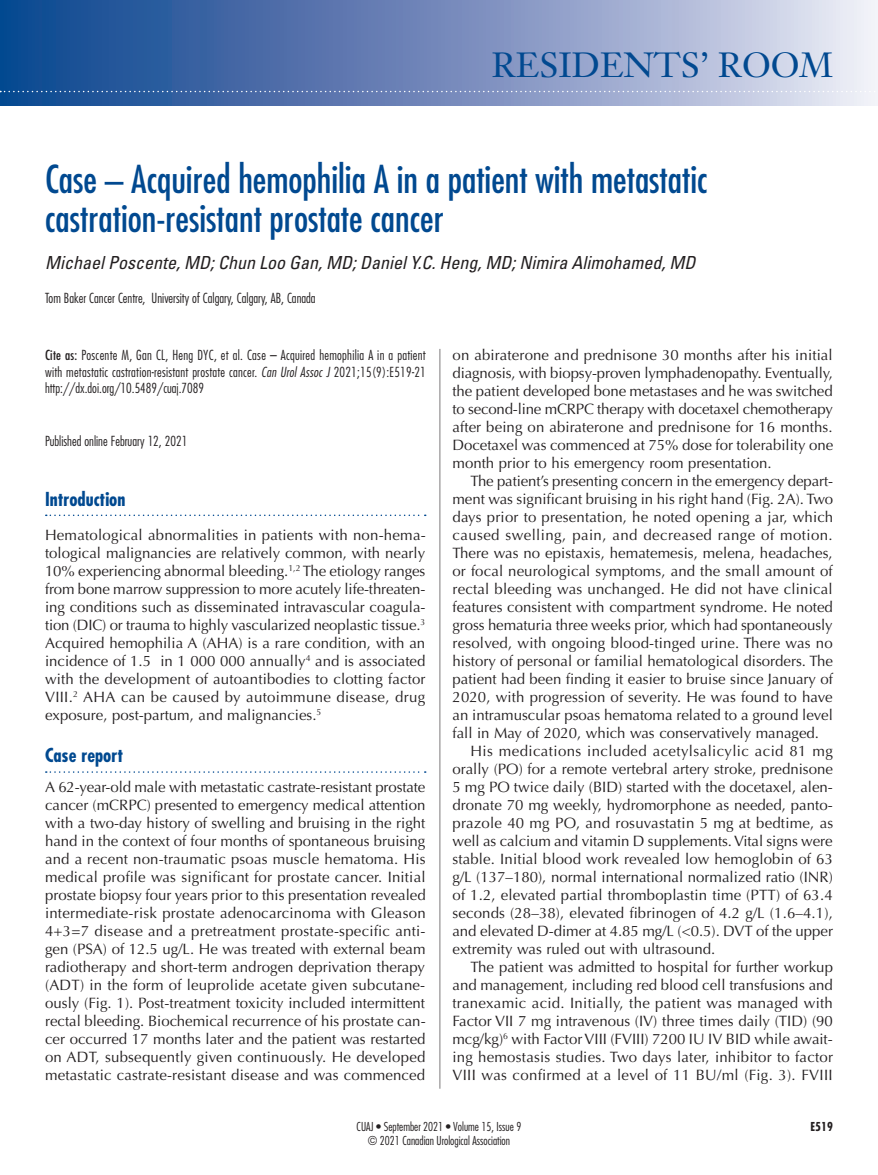
<style>
.page{position:relative;width:878px;height:1175px;background:#fff}
.page>*{position:absolute;margin:0;border:0;box-sizing:border-box;transform-origin:0 0}
.t1{font:condensed 37.5px/39px "Futura";color:#014990}
.t2{font:34.5px "Janson Text";color:#014990}
.t3{font:700 condensed 18.75px "Futura";color:#014990}
.t4{font:italic condensed 18px "Univers";color:#231f20}
.t5{font:15px/18px "Optima";color:#231f20;text-align:justify}
.t6{font:15px "Optima";letter-spacing:.02em;color:#231f20}
.t7{font:15px "Optima";color:#1e1f22}
.t8{font:15px "Optima";letter-spacing:.03em;color:#231f20}
.t9{font:15px "Optima";letter-spacing:.025em;color:#231f20}
.t10{font:300 condensed 13.5px/16.5px "Futura";color:#231f20;text-align:justify}
.t11{font:300 condensed 12px/14.4px "Futura";color:#231f20;text-align:center}
.t12{font:700 condensed 12px "Futura";color:#231f20}
.s1{font-weight:400}
.s2{font-style:italic}
.s3{color:#231f20}
.s4{color:#1e1f22}
</style>
<div class="page">
<svg style="left:0;top:0;width:878px;height:105px;background:#768fbd"></svg>
<hr style="left:439px;top:349px;width:1px;height:739px;background:#231f20">
<svg style="left:46px;top:514px;width:379px;height:2px"></svg>
<svg style="left:46px;top:771px;width:379px;height:1px"></svg>
<svg style="left:0;top:91px;width:878px;height:1px"></svg>
<h2 class="t2" style="left:491px;top:43px;width:343px">RESIDENTS’ ROOM</h2>
<h1 class="t1" style="left:45px;top:159px;width:664px">Case – Acquired hemophilia A in a patient with metastatic castration-resistant prostate cancer</h1>
<p class="t4" style="left:45px;top:251px;width:652px">Michael Poscente, MD; Chun Loo Gan, MD; Daniel Y.C. Heng, MD; Nimira Alimohamed, MD</p>
<p class="t10" style="left:45px;top:290px;width:272px">Tom Baker Cancer Centre, University of Calgary, Calgary, AB, Canada</p>
<p class="t10" style="left:45px;top:346px;width:382px"><span class="s1">Cite as:</span> Poscente M, Gan CL, Heng DYC, et al. Case – Acquired hemophilia A in a patient with metastatic castration-resistant prostate cancer. <span class="s2">Can Urol Assoc J</span> 2021;15(9):E519-21 http://dx.doi.org/10.5489/cuaj.7089</p>
<p class="t10" style="left:45px;top:432px;width:144px">Published online February 12, 2021</p>
<p class="t3" style="left:45px;top:486px;width:82px">Introduction</p>
<p class="t5" style="left:45px;top:526px;width:382px">Hematological abnormalities in patients with non-hema&shy;tological malignancies are relatively common, with nearly 10% experiencing abnormal bleeding.<sup>1,2</sup> The etiology ranges from bone marrow suppression to more acutely life-threaten&shy;ing conditions such as disseminated intravascular coagula&shy;tion (DIC) or trauma to highly vascularized neoplastic tissue.<sup>3<br></sup>Acquired hemophilia A (AHA) is a rare condition, with an incidence of 1.5 in 1 000 000 annually<sup>4</sup> and is associated with the development of autoantibodies to clotting factor VIII.<sup>2</sup> AHA can be caused by autoimmune disease, drug exposure, post-partum, and malignancies.<sup>5</sup></p>
<p class="t3" style="left:45px;top:743px;width:80px">Case report</p>
<p class="t5" style="left:45px;top:778px;width:382px">A 62-year-old male with metastatic castrate-resistant prostate cancer (mCRPC) presented to emergency medical attention with a two-day history of swelling and bruising in the right hand in the context of four months of spontaneous bruising and a recent non-traumatic psoas muscle hematoma. His medical profile was significant for prostate cancer. Initial prostate biopsy four years prior to this presentation revealed intermediate-risk prostate adenocarcinoma with Gleason 4+3=7 disease and a pretreatment prostate-specific anti&shy;gen (PSA) of 12.5 ug/L. He was treated with external beam radiotherapy and short-term androgen deprivation therapy (ADT) in the form of leuprolide acetate given subcutane&shy;ously (Fig. 1). Post-treatment toxicity included intermittent rectal bleeding. Biochemical recurrence of his prostate can&shy;cer occurred 17 months later and the patient was restarted on ADT, subsequently given continuously. He developed metastatic castrate-resistant disease and was commenced</p>
<p class="t5" style="left:452px;top:346px;width:382px">on abiraterone and prednisone 30 months after his initial diagnosis, with biopsy-proven lymphadenopathy. Eventually, the patient developed bone metastases and he was switched to second-line mCRPC therapy with docetaxel chemotherapy after being on abiraterone and prednisone for 16 months.<br>Docetaxel was commenced at 75% dose for tolerability one month prior to his emergency room presentation.</p>
<p class="t5" style="left:470px;top:472px;width:364px">The patient’s presenting concern in the emergency depart-</p>
<p class="t5" style="left:452px;top:490px;width:382px">ment was significant bruising in his right hand (Fig. 2A). Two</p>
<p class="t5" style="left:452px;top:508px;width:382px">days prior to presentation, he noted opening a jar, which</p>
<p class="t8" style="left:452px;top:526px;width:382px">caused swelling, pain, and decreased range of motion.</p>
<p class="t5" style="left:452px;top:544px;width:382px">There was no epistaxis, hematemesis, melena, headaches,</p>
<p class="t5" style="left:452px;top:562px;width:381px">or focal neurological symptoms, and the small amount of</p>
<p class="t5" style="left:452px;top:580px;width:381px">rectal bleeding was unchanged. He did not have clinical</p>
<p class="t5" style="left:452px;top:598px;width:382px">features consistent with compartment syndrome. He noted</p>
<p class="t5" style="left:452px;top:616px;width:381px">gross hematuria three weeks prior, which had spontaneously</p>
<p class="t5" style="left:452px;top:634px;width:381px">resolved, with ongoing blood-tinged urine. There was no</p>
<p class="t5" style="left:452px;top:652px;width:382px">history of personal or familial hematological disorders. The</p>
<p class="t5" style="left:452px;top:670px;width:382px">patient had been finding it easier to bruise since January of</p>
<p class="t5" style="left:452px;top:688px;width:382px">2020, with progression of severity. He was found to have</p>
<p class="t5" style="left:452px;top:706px;width:382px">an intramuscular psoas hematoma related to a ground level</p>
<p class="t5" style="left:452px;top:724px;width:368px">fall in May of 2020, which was conservatively managed.</p>
<p class="t9" style="left:470px;top:742px;width:364px">His medications included acetylsalicylic acid 81 mg</p>
<p class="t5" style="left:452px;top:760px;width:382px">orally (PO) for a remote vertebral artery stroke, prednisone</p>
<p class="t5" style="left:452px;top:778px;width:382px">5 mg PO twice daily (BID) started with the docetaxel, alen-</p>
<p class="t5" style="left:452px;top:796px;width:382px">dronate 70 mg weekly, hydromorphone as needed, panto-</p>
<p class="t5" style="left:452px;top:814px;width:382px">prazole 40 mg PO, and rosuvastatin 5 mg at bedtime, as</p>
<p class="t5" style="left:452px;top:832px;width:381px">well as calcium and vitamin D supplements. Vital signs were</p>
<p class="t5" style="left:452px;top:850px;width:382px">stable. Initial blood work revealed low hemoglobin of 63</p>
<p class="t7" style="left:452px;top:868px;width:382px"><span class="s3">g/L (137–180), normal</span> international normalized ratio <span class="s3">(INR)</span></p>
<p class="t5" style="left:452px;top:886px;width:382px">of 1.2, elevated <span class="s4">partial thromboplastin time</span> (PTT) of 63.4</p>
<p class="t5" style="left:452px;top:904px;width:382px">seconds (28–38), elevated fibrinogen of 4.2 g/L (1.6–4.1),</p>
<p class="t5" style="left:452px;top:922px;width:382px">and elevated D-dimer at 4.85 mg/L (&lt;0.5). DVT of the upper</p>
<p class="t5" style="left:452px;top:940px;width:264px">extremity was ruled out with ultrasound.</p>
<p class="t5" style="left:470px;top:958px;width:364px">The patient was admitted to hospital for further workup</p>
<p class="t5" style="left:452px;top:976px;width:382px">and management, including red blood cell transfusions and</p>
<p class="t6" style="left:452px;top:994px;width:382px">tranexamic acid. Initially, the patient was managed with</p>
<p class="t5" style="left:452px;top:1012px;width:382px">Factor VII 7 mg intravenous (IV) three times daily (TID) (90</p>
<p class="t5" style="left:452px;top:1030px;width:382px">mcg/kg)<sup>6</sup> with Factor VIII (FVIII) 7200 IU IV BID while await-</p>
<p class="t5" style="left:452px;top:1048px;width:382px">ing hemostasis studies. Two days later, inhibitor to factor</p>
<p class="t6" style="left:452px;top:1066px;width:382px">VIII was confirmed at a level of 11 BU/ml (Fig. 3). FVIII</p>
<p class="t11" style="left:356px;top:1118px;width:166px">CUAJ • September 2021 • Volume 15, Issue 9 © 2021 Canadian Urological Association</p>
<p class="t12" style="left:810px;top:1118px;width:24px">E519</p>
</div>
